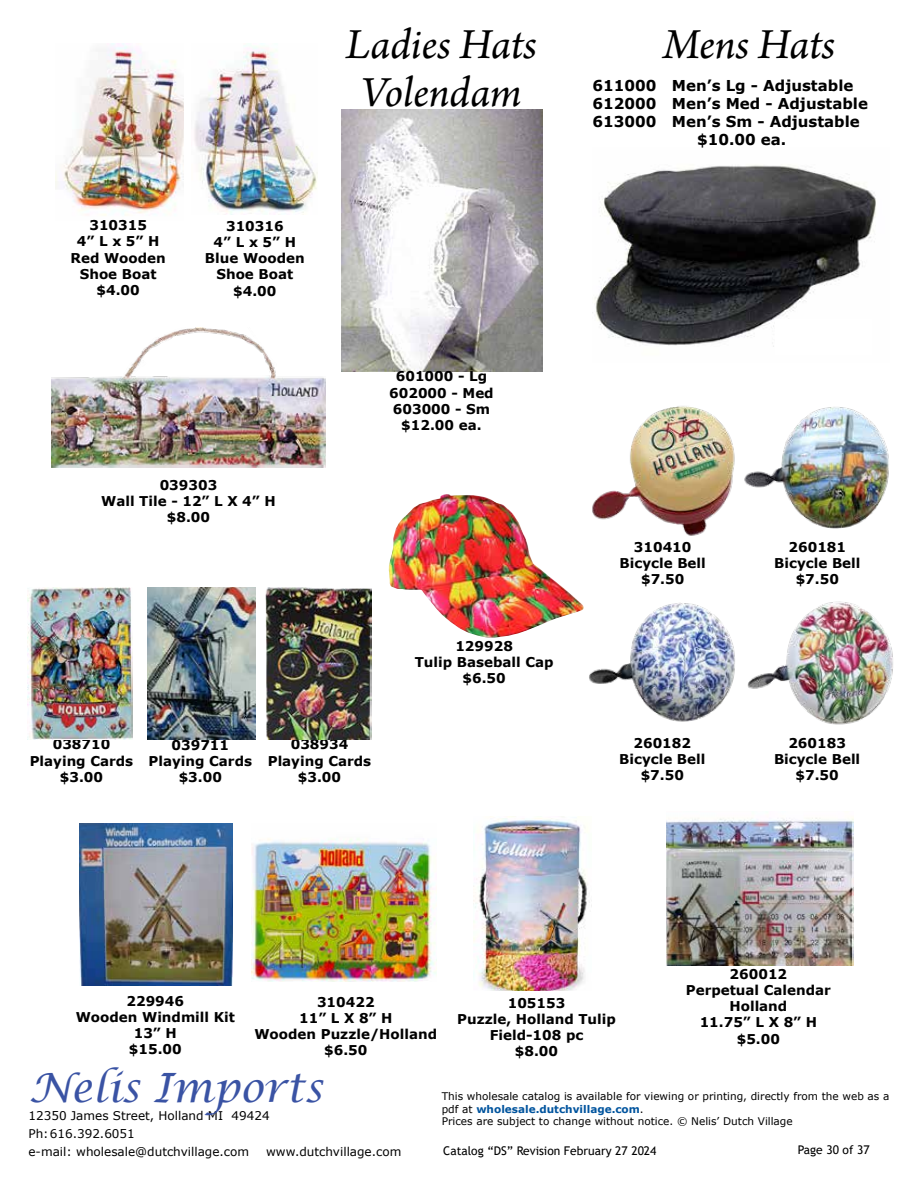
<style>
.page{position:relative;width:918px;height:1188px;background:#fff}
.page>*{position:absolute;margin:0;border:0;box-sizing:border-box;transform-origin:0 0}
.t1{font:italic 45px/48px "Arno Pro";letter-spacing:-.005em;color:#000;text-align:center}
.t2{font:italic 40.5px "Lucida Calligraphy";color:#3a53a4}
.t3{font:700 15px "Verdana";color:#000}
.t4{font:700 13.5px/16.2px "Verdana";color:#000;text-align:center}
.t5{font:12px/18px "Verdana";color:#000}
.t6{font:12px "Trebuchet MS";color:#000}
.t7{font:10.5px/12.6px "Verdana";color:#000}
.s1{font-weight:700;color:#00549e}
</style>
<div class="page">
<img style="left:592px;top:165px;width:284px;height:182px">
<div style="left:776px;top:319px;width:96px;height:35px;background:#fff"></div>
<img style="left:388px;top:494px;width:196px;height:144px">
<img style="left:252px;top:838px;width:185px;height:144px">
<img style="left:80px;top:823px;width:152px;height:162px">
<img style="left:55px;top:43px;width:129px;height:173px">
<img style="left:194px;top:43px;width:124px;height:172px">
<img style="left:341px;top:110px;width:201px;height:261px">
<img style="left:147px;top:588px;width:108px;height:151px">
<img style="left:28px;top:588px;width:105px;height:151px">
<img style="left:265px;top:588px;width:107px;height:151px">
<img style="left:667px;top:818px;width:187px;height:148px">
<img style="left:51px;top:327px;width:275px;height:141px">
<img style="left:473px;top:818px;width:117px;height:172px">
<img style="left:747px;top:601px;width:146px;height:124px">
<img style="left:589px;top:603px;width:146px;height:119px">
<img style="left:744px;top:407px;width:145px;height:122px">
<img style="left:592px;top:406px;width:143px;height:130px">
<h1 class="t1" style="left:346px;top:22px;width:192px">Ladies Hats<br>Volendam</h1>
<p class="t4" style="left:71px;top:217px;width:97px">310315<br>4” L x 5” H<br>Red Wooden<br>Shoe Boat $4.00</p>
<p class="t4" style="left:205px;top:218px;width:101px">310316<br>4” L x 5” H<br>Blue Wooden<br>Shoe Boat $4.00</p>
<p class="t4" style="left:101px;top:477px;width:176px">039303<br>Wall Tile - 12” L X 4” H $8.00</p>
<p class="t4" style="left:389px;top:368px;width:106px">601000 - Lg<br>602000 - Med<br>603000 - Sm $12.00 ea.</p>
<p class="t4" style="left:415px;top:637px;width:140px">129928<br>Tulip Baseball Cap $6.50</p>
<p class="t4" style="left:30px;top:736px;width:105px">038710<br>Playing Cards $3.00</p>
<p class="t4" style="left:268px;top:736px;width:105px">038934<br>Playing Cards $3.00</p>
<p class="t4" style="left:149px;top:736px;width:105px">039711<br>Playing Cards $3.00</p>
<h1 class="t1" style="left:663px;top:22px;width:174px">Mens Hats</h1>
<p class="t3" style="left:592px;top:75px;width:262px">611000 Men’s Lg - Adjustable</p>
<p class="t3" style="left:592px;top:93px;width:277px">612000 Men’s Med - Adjustable</p>
<p class="t3" style="left:592px;top:111px;width:269px">613000 Men’s Sm - Adjustable</p>
<p class="t3" style="left:697px;top:129px;width:91px">$10.00 ea.</p>
<p class="t4" style="left:620px;top:539px;width:88px">310410<br>Bicycle Bell $7.50</p>
<p class="t4" style="left:619px;top:735px;width:88px">260182<br>Bicycle Bell $7.50</p>
<p class="t4" style="left:774px;top:539px;width:88px">260181<br>Bicycle Bell $7.50</p>
<p class="t4" style="left:774px;top:735px;width:88px">260183<br>Bicycle Bell $7.50</p>
<p class="t4" style="left:76px;top:993px;width:161px">229946<br>Wooden Windmill Kit<br>13” H<br>$15.00</p>
<p class="t4" style="left:254px;top:993px;width:184px">310422<br>11” L X 8” H<br>Wooden Puzzle/Holland $6.50</p>
<p class="t4" style="left:457px;top:994px;width:160px">105153<br>Puzzle, Holland Tulip<br>Field-108 pc<br>$8.00</p>
<p class="t4" style="left:686px;top:966px;width:147px">260012<br>Perpetual Calendar<br>Holland<br>11.75” L X 8” H $5.00</p>
<h2 class="t2" style="left:29px;top:1063px;width:295px">Nelis Imports</h2>
<p class="t5" style="left:28px;top:1106px;width:243px">12350 James Street, Holland MI 49424<br>Ph:616.392.6051<br>e-mail: wholesale@dutchvillage.com</p>
<p class="t5" style="left:266px;top:1142px;width:137px">www.dutchvillage.com</p>
<p class="t7" style="left:442px;top:1090px;width:449px">This wholesale catalog is available for viewing or printing, directly from the web as a pdf at <span class="s1">wholesale.dutchvillage.com</span>.<br>Prices are subject to change without notice. © Nelis’ Dutch Village</p>
<p class="t6" style="left:443px;top:1143px;width:215px">Catalog “DS” Revision February 27 2024</p>
<p class="t6" style="left:798px;top:1142px;width:73px">Page 30 of 37</p>
</div>
